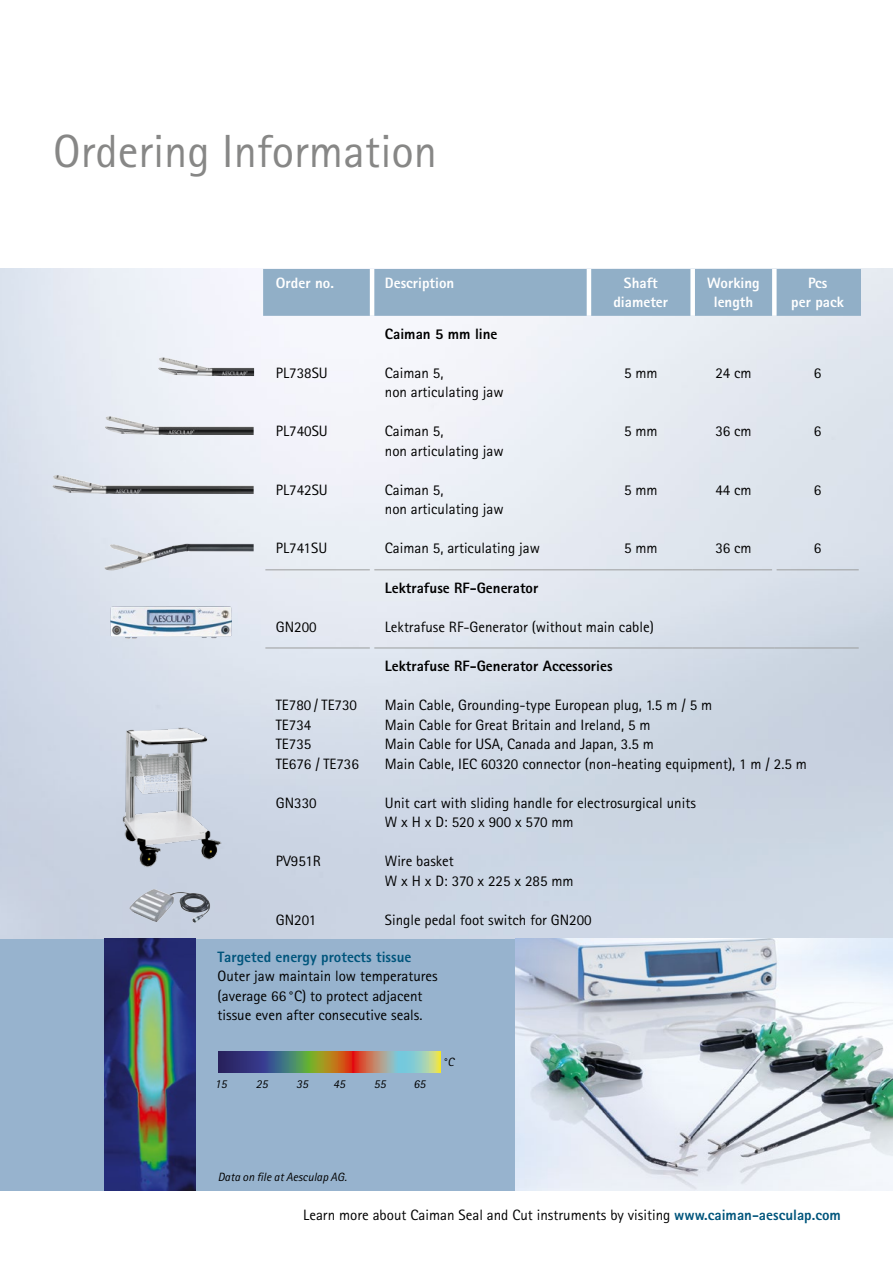
<style>
.page{position:relative;width:893px;height:1263px;background:#fff}
.page>*{position:absolute;margin:0;border:0;box-sizing:border-box;transform-origin:0 0}
.t1{font:46.5px "Rotis Sans Serif Pro";color:#878786}
.t2{font:15px/19.5px "Rotis Sans Serif Pro";color:#000}
.t3{font:800 15px "Rotis Sans Serif Pro";color:#000}
.t4{font:800 15px/19.5px "Rotis Sans Serif Pro";color:#fff;text-align:center}
.t5{font:800 15px "Rotis Sans Serif Pro";color:#00557c}
.t6{font:italic 12px "Rotis Sans Serif Pro";color:#000}
.s1{font-weight:800;color:#00557c}
</style>
<div class="page">
<img style="left:0;top:269px;width:893px;height:670px">
<div style="left:0;top:939px;width:893px;height:252px;background:#97b3ce"></div>
<img style="left:104px;top:939px;width:91px;height:252px">
<svg style="left:218px;top:1051px;width:223px;height:22px;background:#7f7c6d"></svg>
<div style="left:263px;top:269px;width:598px;height:47px;background:#91afc7"></div>
<hr style="left:587px;top:269px;width:4px;height:47px;background:#fff">
<div style="left:690px;top:269px;width:5px;height:47px;background:#fff"></div>
<hr style="left:370px;top:269px;width:4px;height:47px;background:#fff">
<div style="left:772px;top:269px;width:5px;height:47px;background:#fff"></div>
<hr style="left:265px;top:569px;width:105px;height:1px;background:#9c9d9d">
<hr style="left:374px;top:569px;width:215px;height:1px;background:#9c9d9d">
<hr style="left:589px;top:569px;width:104px;height:1px;background:#9c9d9d">
<hr style="left:693px;top:569px;width:79px;height:1px;background:#9c9d9d">
<hr style="left:777px;top:569px;width:82px;height:1px;background:#9c9d9d">
<hr style="left:265px;top:648px;width:105px;height:1px;background:#9c9d9d">
<hr style="left:374px;top:648px;width:215px;height:1px;background:#9c9d9d">
<hr style="left:589px;top:648px;width:104px;height:1px;background:#9c9d9d">
<hr style="left:693px;top:648px;width:81px;height:1px;background:#9c9d9d">
<hr style="left:774px;top:648px;width:85px;height:1px;background:#9c9d9d">
<img style="left:158px;top:357px;width:96px;height:19px">
<img style="left:105px;top:416px;width:149px;height:19px">
<img style="left:104px;top:544px;width:150px;height:26px">
<img style="left:52px;top:475px;width:202px;height:19px">
<img style="left:110px;top:606px;width:122px;height:33px">
<img style="left:121px;top:720px;width:102px;height:154px">
<img style="left:129px;top:889px;width:81px;height:34px">
<img style="left:515px;top:939px;width:378px;height:252px">
<h1 class="t1" style="left:53px;top:124px;width:385px">Ordering Information</h1>
<p class="t4" style="left:276px;top:273px;width:60px">Order no.</p>
<p class="t4" style="left:385px;top:273px;width:71px">Description</p>
<p class="t4" style="left:613px;top:273px;width:56px">Shaft diameter</p>
<p class="t4" style="left:707px;top:273px;width:54px">Working length</p>
<p class="t4" style="left:791px;top:273px;width:54px">Pcs<br>per pack</p>
<p class="t2" style="left:276px;top:363px;width:53px">PL738SU</p>
<p class="t2" style="left:276px;top:421px;width:53px">PL740SU</p>
<p class="t2" style="left:276px;top:480px;width:53px">PL742SU</p>
<p class="t2" style="left:276px;top:538px;width:53px">PL741SU</p>
<p class="t3" style="left:385px;top:324px;width:114px">Caiman 5 mm line</p>
<p class="t2" style="left:385px;top:363px;width:120px">Caiman 5,<br>non articulating jaw</p>
<p class="t2" style="left:385px;top:421px;width:120px">Caiman 5,<br>non articulating jaw</p>
<p class="t2" style="left:385px;top:480px;width:120px">Caiman 5,<br>non articulating jaw</p>
<p class="t2" style="left:385px;top:538px;width:157px">Caiman 5, articulating jaw</p>
<p class="t2" style="left:624px;top:363px;width:35px">5 mm</p>
<p class="t2" style="left:715px;top:363px;width:38px">24 cm</p>
<p class="t2" style="left:814px;top:363px;width:9px">6</p>
<p class="t2" style="left:624px;top:421px;width:35px">5 mm</p>
<p class="t2" style="left:715px;top:421px;width:38px">36 cm</p>
<p class="t2" style="left:814px;top:421px;width:9px">6</p>
<p class="t2" style="left:624px;top:480px;width:35px">5 mm</p>
<p class="t2" style="left:715px;top:480px;width:38px">44 cm</p>
<p class="t2" style="left:814px;top:480px;width:9px">6</p>
<p class="t2" style="left:624px;top:538px;width:35px">5 mm</p>
<p class="t2" style="left:715px;top:538px;width:38px">36 cm</p>
<p class="t2" style="left:814px;top:538px;width:9px">6</p>
<p class="t2" style="left:276px;top:617px;width:42px">GN200</p>
<p class="t3" style="left:385px;top:578px;width:155px">Lektrafuse RF-Generator</p>
<p class="t2" style="left:385px;top:617px;width:271px">Lektrafuse RF-Generator (without main cable)</p>
<p class="t2" style="left:276px;top:695px;width:85px">TE780 / TE730<br>TE734<br>TE735<br>TE676 / TE736</p>
<p class="t2" style="left:276px;top:793px;width:42px">GN330</p>
<p class="t2" style="left:276px;top:851px;width:47px">PV951R</p>
<p class="t2" style="left:276px;top:910px;width:42px">GN201</p>
<p class="t3" style="left:385px;top:656px;width:229px">Lektrafuse RF-Generator Accessories</p>
<p class="t2" style="left:385px;top:695px;width:424px">Main Cable, Grounding-type European plug, 1.5 m / 5 m<br>Main Cable for Great Britain and Ireland, 5 m<br>Main Cable for USA, Canada and Japan, 3.5 m<br>Main Cable, IEC 60320 connector (non-heating equipment), 1 m / 2.5 m</p>
<p class="t2" style="left:385px;top:793px;width:313px">Unit cart with sliding handle for electrosurgical units<br>W x H x D: 520 x 900 x 570 mm</p>
<p class="t2" style="left:385px;top:851px;width:190px">Wire basket<br>W x H x D: 370 x 225 x 285 mm</p>
<p class="t2" style="left:385px;top:910px;width:208px">Single pedal foot switch for GN200</p>
<p class="t5" style="left:218px;top:947px;width:195px">Targeted energy protects tissue</p>
<p class="t2" style="left:218px;top:967px;width:222px">Outer jaw maintain low temperatures (average 66°C) to protect adjacent tissue even after consecutive seals.</p>
<p class="t6" style="left:215px;top:1077px;width:13px">15</p>
<p class="t6" style="left:256px;top:1077px;width:13px">25</p>
<p class="t6" style="left:296px;top:1077px;width:13px">35</p>
<p class="t6" style="left:333px;top:1077px;width:13px">45</p>
<p class="t6" style="left:374px;top:1077px;width:13px">55</p>
<p class="t6" style="left:414px;top:1077px;width:13px">65</p>
<p class="t6" style="left:443px;top:1055px;width:13px">°C</p>
<p class="t6" style="left:218px;top:1170px;width:131px">Data on file at Aesculap AG.</p>
<p class="t2" style="left:303px;top:1205px;width:539px">Learn more about Caiman Seal and Cut instruments by visiting <span class="s1">www.caiman-aesculap.com</span></p>
</div>
